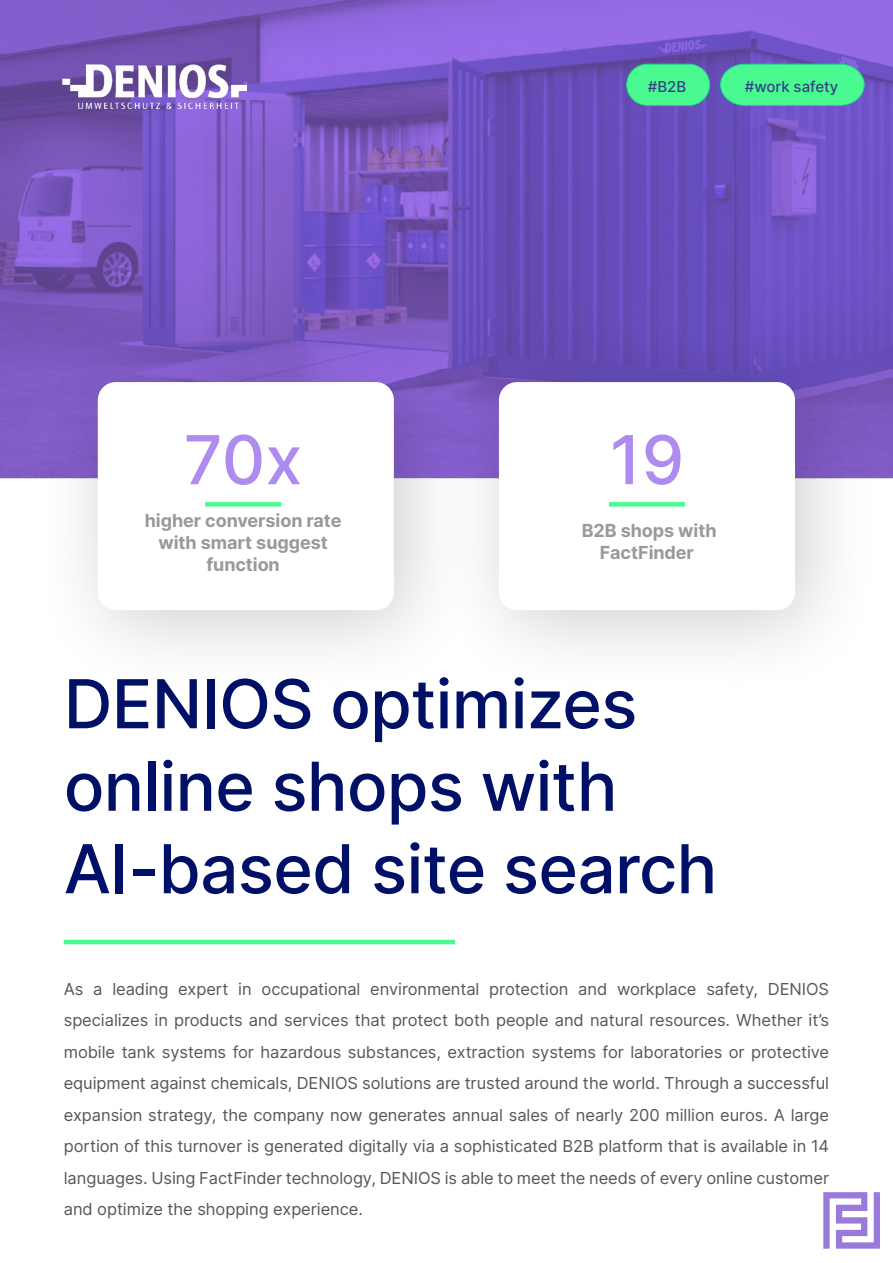
<style>
.page{position:relative;width:893px;height:1263px;background:#fff}
.page>*{position:absolute;margin:0;border:0;box-sizing:border-box;transform-origin:0 0}
.t1{font:500 67.5px/82.5px "Inter";letter-spacing:-.01em;color:#001066}
.t2{font:500 67.5px "Inter";color:#ae8bee}
.t3{font:700 18px/21.6px "Inter";letter-spacing:-.005em;color:#999;text-align:center}
.t4{font:16.5px/31.5px "Inter";letter-spacing:-.005em;color:#575756;text-align:justify}
.t5{font:500 15px "Inter";color:#334085}
</style>
<div class="page">
<svg style="left:0;top:0;width:893px;height:478px;background:#7656c3"></svg>
<div style="left:32px;top:317px;width:448px;height:380px;background:#000;opacity:.2"></div>
<div style="left:98px;top:382px;width:296px;height:228px;background:#fff;border-radius:18px"></div>
<div style="left:205px;top:502px;width:76px;height:5px;background:#4bf991"></div>
<div style="left:433px;top:317px;width:448px;height:380px;background:#000;opacity:.2"></div>
<div style="left:499px;top:382px;width:296px;height:228px;background:#fff;border-radius:18px"></div>
<div style="left:609px;top:502px;width:76px;height:5px;background:#4bf991"></div>
<img style="left:63px;top:64px;width:184px;height:45px">
<div style="left:627px;top:64px;width:82px;height:41px;background:#4bf991;border-radius:21px"></div>
<div style="left:626px;top:64px;width:84px;height:42px;border:1px solid #1ae081;border-radius:21px"></div>
<svg style="left:719px;top:63px;width:146px;height:43px;background:#4be694"></svg>
<svg style="left:823px;top:1192px;width:57px;height:57px"></svg>
<hr style="left:64px;top:940px;width:391px;height:4px;background:#4bf991">
<h1 class="t2" style="left:184px;top:410px;width:120px">70x</h1>
<p class="t3" style="left:145px;top:509px;width:198px">higher conversion rate with smart suggest function</p>
<p class="t5" style="left:648px;top:76px;width:40px">#B2B</p>
<p class="t5" style="left:745px;top:76px;width:95px">#work safety</p>
<h1 class="t2" style="left:610px;top:410px;width:76px">19</h1>
<p class="t3" style="left:582px;top:519px;width:136px">B2B shops with<br>FactFinder</p>
<h1 class="t1" style="left:64px;top:661px;width:655px">DENIOS optimizes online shops with<br>AI-based site search</h1>
<p class="t4" style="left:64px;top:973px;width:767px">As a leading expert in occupational environmental protection and workplace safety, DENIOS specializes in products and services that protect both people and natural resources. Whether it’s mobile tank systems for hazardous substances, extraction systems for laboratories or protective equipment against chemicals, DENIOS solutions are trusted around the world. Through a successful expansion strategy, the company now generates annual sales of nearly 200 million euros. A large portion of this turnover is generated digitally via a sophisticated B2B platform that is available in 14 languages. Using FactFinder technology, DENIOS is able to meet the needs of every online customer and optimize the shopping experience.</p>
</div>
